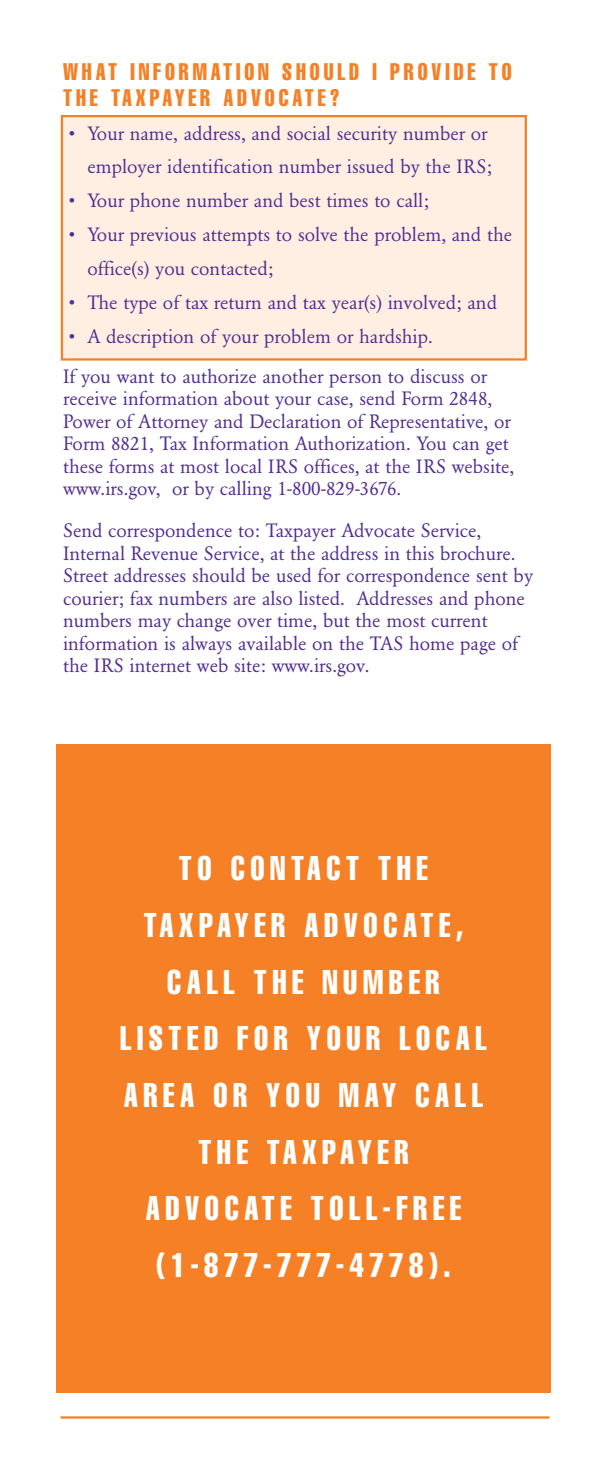
<style>
.page{position:relative;width:608px;height:1458px;background:#fff}
.page>*{position:absolute;margin:0;border:0;box-sizing:border-box;transform-origin:0 0}
.t1{font:extra-condensed 33.75px/56.7px "Helvetica";letter-spacing:.185em;color:#fff;text-align:center;scale:.9 1}
.t2{font:extra-condensed 23.62px/25.9px "Helvetica";letter-spacing:.185em;color:#f58025;scale:.9 1}
.t3{font:19.12px/22.5px "Garamond BE";color:#522e91}
</style>
<div class="page">
<div style="left:62px;top:116px;width:463px;height:243px;background:#ffefe2"></div>
<div style="left:61px;top:115px;width:465px;height:246px;border:2px solid #f58025"></div>
<hr style="left:60px;top:1416px;width:489px;height:3px;background:#f58025">
<div style="left:56px;top:744px;width:494px;height:649px;background:#f58025"></div>
<p class="t2" style="left:63px;top:60px;width:500px">WHAT INFORMATION SHOULD I PROVIDE TO<br>THE TAXPAYER ADVOCATE?</p>
<p class="t3" style="left:69px;top:118px;width:424px;line-height:33.8px;text-align:right">• Your name, address, and social security number or employer identification number issued by the IRS;</p>
<p class="t3" style="left:69px;top:191px;width:362px">• Your phone number and best times to call;</p>
<p class="t3" style="left:87px;top:219px;width:426px;line-height:33.8px;text-indent:-19px">• Your previous attempts to solve the problem, and the office(s) you contacted;</p>
<p class="t3" style="left:69px;top:292px;width:429px">• The type of tax return and tax year(s) involved; and</p>
<p class="t3" style="left:63px;top:317px;width:425px;line-height:40.3px">• A description of your problem or hardship.<br>If you want to authorize another person to discuss or</p>
<p class="t3" style="left:63px;top:389px;width:452px">receive information about your case, send Form 2848, Power of Attorney and Declaration of Representative, or Form 8821, Tax Information Authorization. You can get these forms at most local IRS offices, at the IRS website, www.irs.gov, or by calling 1-800-829-3676.</p>
<p class="t3" style="left:63px;top:521px;width:471px">Send correspondence to: Taxpayer Advocate Service, Internal Revenue Service, at the address in this brochure.<br>Street addresses should be used for correspondence sent by courier; fax numbers are also listed. Addresses and phone numbers may change over time, but the most current information is always available on the TAS home page of the IRS internet web site: www.irs.gov.</p>
<h1 class="t1" style="left:120px;top:842px;width:408px">TO CONTACT THE<br>TAXPAYER ADVOCATE,<br>CALL THE NUMBER<br>LISTED FOR YOUR LOCAL<br>AREA OR YOU MAY CALL<br>THE TAXPAYER<br>ADVOCATE TOLL-FREE (1-877-777-4778).</h1>
</div>
